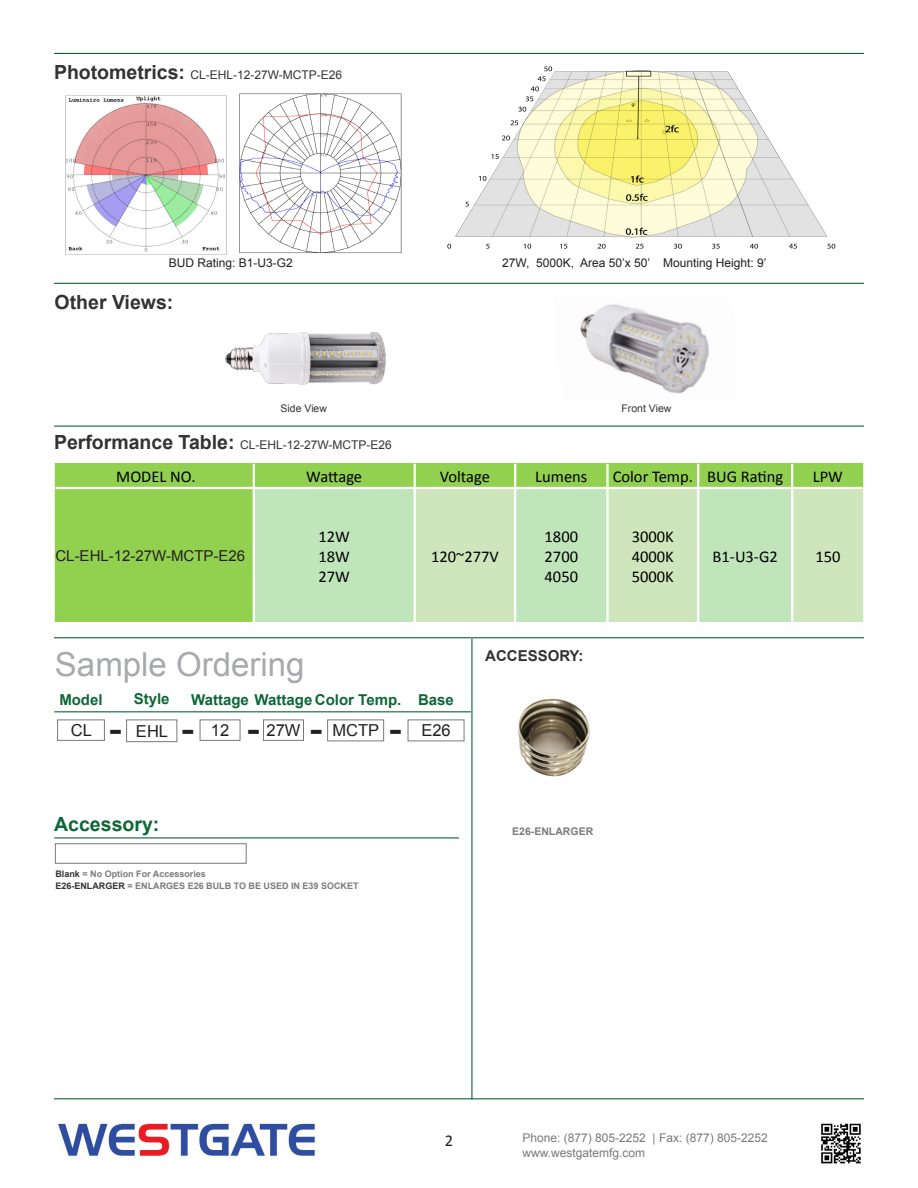
<style>
.page{position:relative;width:918px;height:1188px;background:#fff}
.page>*{position:absolute;margin:0;border:0;box-sizing:border-box;transform-origin:0 0}
.t1{font:33px "Arial";color:#a8a9ad}
.t2{font:700 28.5px "Verdana";color:#231f20}
.t3{font:700 19.5px "Arial";color:#333}
.t4{font:700 19.5px "Arial";color:#0d6736}
.t5{font:16.5px "Calibri";color:#000}
.t6{font:16.5px "Arial";color:#231f20}
.t7{font:16.5px "Calibri";color:#231f20}
.t8{font:700 15px "Arial";color:#0d6736}
.t9{font:15px "Arial";color:#231f20}
.t10{font:700 15px "Arial";color:#333}
.t11{font:12px "Arial";color:#333}
.t12{font:12px "Arial";color:#231f20}
.t13{font:12px "Arial";color:#787a7d}
.t14{font:10.5px "Arial";color:#333}
.t15{font:700 10.5px "Arial";color:#7a7b7e}
.t16{font:700 9px "Arial";color:#7a7b7e}
.s1{font-weight:700;font-size:19.5px}
.s2{color:#323332}
</style>
<div class="page">
<hr style="left:54px;top:426px;width:810px;height:1px;background:#0d6736">
<hr style="left:54px;top:53px;width:810px;height:1px;background:#0d6736">
<hr style="left:54px;top:283px;width:810px;height:1px;background:#0d6736">
<div style="left:55px;top:463px;width:808px;height:159px;background:#92d050"></div>
<div style="left:255px;top:489px;width:159px;height:133px;background:#c0e5bb"></div>
<svg style="left:416px;top:488px;width:447px;height:134px;background:#c8e5bb"></svg>
<hr style="left:253px;top:464px;width:2px;height:23px;background:#fff">
<hr style="left:414px;top:464px;width:2px;height:23px;background:#fff">
<hr style="left:514px;top:464px;width:2px;height:23px;background:#fff">
<hr style="left:606px;top:464px;width:3px;height:23px;background:#fff">
<hr style="left:697px;top:464px;width:2px;height:23px;background:#fff">
<hr style="left:791px;top:464px;width:2px;height:23px;background:#fff">
<hr style="left:253px;top:489px;width:2px;height:133px;background:#fff">
<hr style="left:414px;top:489px;width:2px;height:133px;background:#fff">
<hr style="left:514px;top:489px;width:2px;height:133px;background:#fff">
<hr style="left:606px;top:489px;width:3px;height:133px;background:#fff">
<hr style="left:697px;top:489px;width:2px;height:133px;background:#fff">
<hr style="left:791px;top:489px;width:2px;height:133px;background:#fff">
<hr style="left:56px;top:487px;width:198px;height:2px;background:#fff">
<hr style="left:254px;top:487px;width:161px;height:2px;background:#fff">
<hr style="left:415px;top:487px;width:100px;height:2px;background:#fff">
<hr style="left:515px;top:487px;width:93px;height:2px;background:#fff">
<hr style="left:608px;top:487px;width:90px;height:2px;background:#fff">
<hr style="left:698px;top:487px;width:94px;height:2px;background:#fff">
<hr style="left:792px;top:487px;width:70px;height:2px;background:#fff">
<hr style="left:54px;top:637px;width:810px;height:1px;background:#0d6736">
<img style="left:65px;top:95px;width:162px;height:160px">
<img style="left:239px;top:93px;width:163px;height:161px">
<img style="left:447px;top:66px;width:389px;height:183px">
<img style="left:58px;top:1123px;width:257px;height:34px">
<img style="left:821px;top:1123px;width:40px;height:41px">
<img style="left:225px;top:332px;width:161px;height:53px">
<hr style="left:54px;top:1098px;width:810px;height:1px;background:#0d6736">
<hr style="left:471px;top:639px;width:1px;height:460px;background:#0d6736">
<img style="left:518px;top:698px;width:73px;height:79px">
<div style="left:57px;top:720px;width:48px;height:21px;border:1px solid #787a7d"></div>
<div style="left:200px;top:720px;width:40px;height:21px;border:1px solid #787a7d"></div>
<div style="left:263px;top:720px;width:41px;height:21px;border:1px solid #787a7d"></div>
<div style="left:327px;top:720px;width:57px;height:21px;border:1px solid #787a7d"></div>
<div style="left:126px;top:720px;width:51px;height:22px;border:1px solid #787a7d"></div>
<div style="left:408px;top:720px;width:56px;height:21px;border:1px solid #787a7d"></div>
<hr style="left:54px;top:711px;width:417px;height:1px;background:#0d6736">
<div style="left:55px;top:843px;width:192px;height:21px;background:#fff;border:1px solid #787a7d"></div>
<hr style="left:54px;top:837px;width:405px;height:1px;background:#0d6736">
<img style="left:580px;top:304px;width:129px;height:90px">
<p class="t11" style="left:54px;top:67px;width:290px"><span class="s1">Photometrics:</span> CL-EHL-12-27W-MCTP-E26</p>
<p class="t12" style="left:169px;top:255px;width:126px">BUD Rating: B1-U3-G2</p>
<p class="t12" style="left:502px;top:255px;width:266px">27W, 5000K, Area 50’x 50’ Mounting Height: 9’</p>
<p class="t3" style="left:55px;top:289px;width:120px">Other Views:</p>
<p class="t14" style="left:281px;top:401px;width:48px">Side View</p>
<p class="t11" style="left:54px;top:437px;width:339px"><span class="s1">Performance Table:</span> CL-EHL-12-27W-MCTP-E26</p>
<p class="t14" style="left:622px;top:401px;width:51px">Front View</p>
<p class="t5" style="left:116px;top:466px;width:81px">MODEL NO.</p>
<p class="t5" style="left:306px;top:466px;width:57px">Wattage</p>
<p class="t5" style="left:440px;top:466px;width:52px">Voltage</p>
<p class="t5" style="left:535px;top:466px;width:54px">Lumens</p>
<p class="t5" style="left:613px;top:466px;width:82px">Color Temp.</p>
<p class="t5" style="left:707px;top:466px;width:78px">BUG Rating</p>
<p class="t5" style="left:813px;top:466px;width:32px">LPW</p>
<p class="t9" style="left:56px;top:546px;width:191px">CL-EHL-12-27W-MCTP-E26</p>
<p class="t5" style="left:319px;top:526px;width:33px">12W</p>
<p class="t5" style="left:319px;top:546px;width:33px">18W</p>
<p class="t5" style="left:319px;top:566px;width:33px">27W</p>
<p class="t5" style="left:431px;top:546px;width:69px">120~277V</p>
<p class="t5" style="left:545px;top:526px;width:35px">1800</p>
<p class="t5" style="left:545px;top:546px;width:35px">2700</p>
<p class="t5" style="left:545px;top:566px;width:35px">4050</p>
<p class="t1" style="left:55px;top:643px;width:251px">Sample Ordering</p>
<p class="t10" style="left:485px;top:646px;width:100px">ACCESSORY:</p>
<p class="t8" style="left:134px;top:689px;width:37px">Style</p>
<p class="t8" style="left:59px;top:690px;width:45px">Model</p>
<p class="t8" style="left:191px;top:690px;width:212px">Wattage Wattage Color Temp.</p>
<p class="t8" style="left:418px;top:690px;width:37px">Base</p>
<p class="t6" style="left:71px;top:720px;width:23px">CL</p>
<p class="t6" style="left:136px;top:720px;width:34px">EHL</p>
<p class="t6" style="left:211px;top:720px;width:20px">12</p>
<p class="t6" style="left:267px;top:720px;width:35px">27W</p>
<p class="t6" style="left:332px;top:720px;width:48px">MCTP</p>
<p class="t6" style="left:421px;top:720px;width:31px">E26</p>
<p class="t2" style="left:109px;top:713px;width:15px">-</p>
<p class="t2" style="left:181px;top:713px;width:15px">-</p>
<p class="t2" style="left:247px;top:713px;width:15px">-</p>
<p class="t2" style="left:310px;top:713px;width:15px">-</p>
<p class="t2" style="left:389px;top:713px;width:15px">-</p>
<p class="t4" style="left:54px;top:811px;width:107px">Accessory:</p>
<p class="t16" style="left:55px;top:868px;width:152px"><span class="s2">Blank</span> = No Option For Accessories</p>
<p class="t16" style="left:55px;top:880px;width:305px"><span class="s2">E26-ENLARGER</span> = ENLARGES E26 BULB TO BE USED IN E39 SOCKET</p>
<p class="t15" style="left:512px;top:824px;width:83px">E26-ENLARGER</p>
<p class="t5" style="left:632px;top:526px;width:44px">3000K</p>
<p class="t5" style="left:632px;top:546px;width:44px">4000K</p>
<p class="t5" style="left:632px;top:566px;width:44px">5000K</p>
<p class="t5" style="left:713px;top:546px;width:67px">B1-U3-G2</p>
<p class="t5" style="left:815px;top:546px;width:27px">150</p>
<p class="t7" style="left:445px;top:1131px;width:10px">2</p>
<p class="t13" style="left:522px;top:1130px;width:247px">Phone: (877) 805-2252 | Fax: (877) 805-2252</p>
<p class="t13" style="left:522px;top:1145px;width:124px">www.westgatemfg.com</p>
</div>
